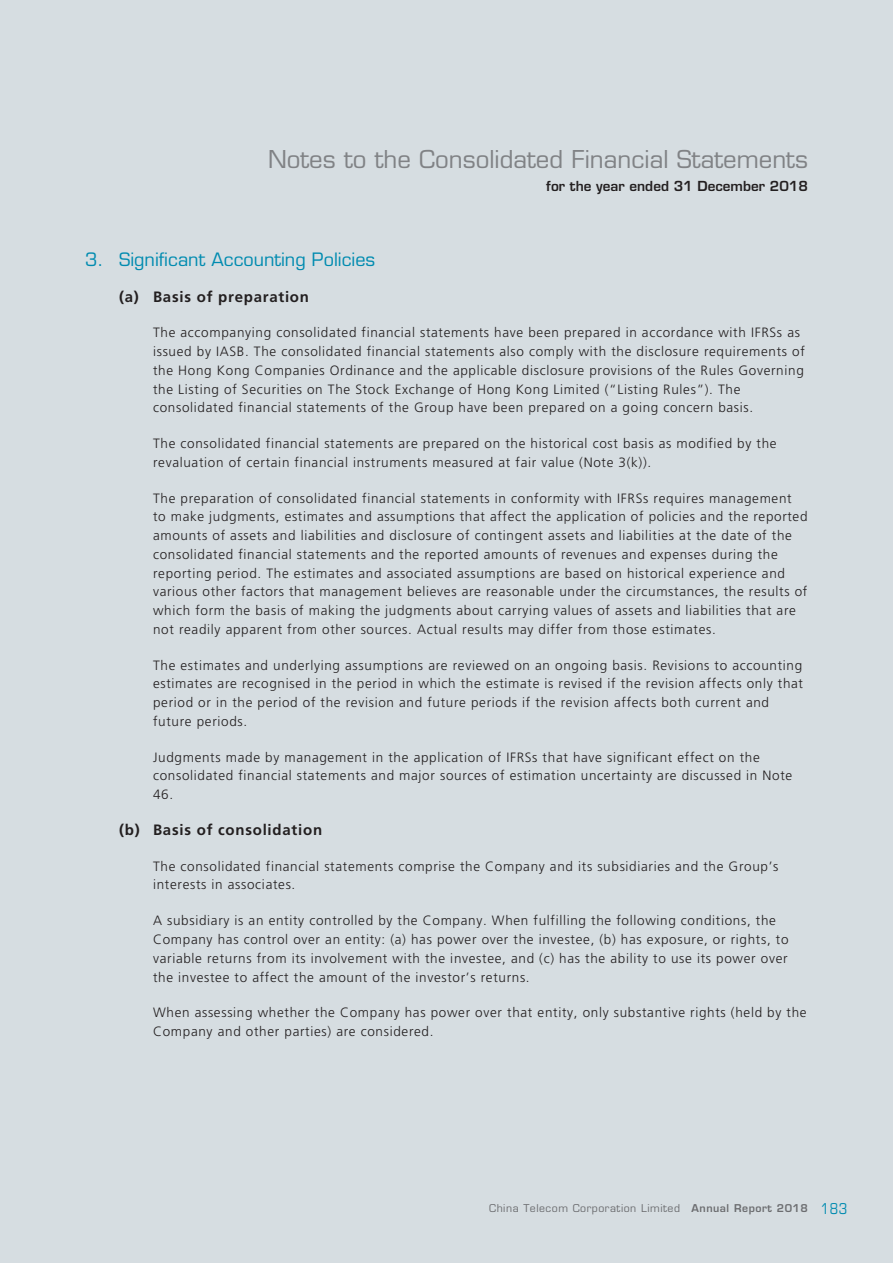
<style>
.page{position:relative;width:893px;height:1263px;background:#d6dde1}
.page>*{position:absolute;margin:0;border:0;box-sizing:border-box;transform-origin:0 0}
.t1{font:24px "Eurostile LT Std";color:#808285}
._01_H1{font:18px "Eurostile LT Std";color:#008bb0}
._02_H2{font:700 15px "Frutiger LT Std";letter-spacing:.05em;color:#231f20}
._00_txt{font:300 13.5px/18.8px "Frutiger LT Std";letter-spacing:.05em;color:#231f20}
.t2{font:600 13.5px "Eurostile LT Std";color:#231f20}
.t3{font:10.5px "Eurostile LT Std";letter-spacing:.05em;color:#6c6d70}
.s1{font-weight:600}
.s2{font-stretch:condensed;font-size:15px;color:#008bb0}
</style>
<div class="page">
<h1 class="t1" style="left:268px;top:144px;width:541px">Notes to the Consolidated Financial Statements</h1>
<p class="t2" style="left:546px;top:178px;width:263px">for the year ended 31 December 2018</p>
<p class="_01_H1" style="left:85px;top:248px;width:292px">3. Significant Accounting Policies</p>
<p class="_02_H2" style="left:119px;top:288px;width:191px">(a) Basis of preparation</p>
<p class="_00_txt" style="left:153px;top:323px;width:653px">The accompanying consolidated financial statements have been prepared in accordance with IFRSs as issued by IASB. The consolidated financial statements also comply with the disclosure requirements of the Hong Kong Companies Ordinance and the applicable disclosure provisions of the Rules Governing the Listing of Securities on The Stock Exchange of Hong Kong Limited (“Listing Rules”). The consolidated financial statements of the Group have been prepared on a going concern basis.</p>
<p class="_00_txt" style="left:153px;top:434px;width:625px">The consolidated financial statements are prepared on the historical cost basis as modified by the revaluation of certain financial instruments measured at fair value (Note 3(k)).</p>
<p class="_00_txt" style="left:153px;top:489px;width:656px">The preparation of consolidated financial statements in conformity with IFRSs requires management to make judgments, estimates and assumptions that affect the application of policies and the reported amounts of assets and liabilities and disclosure of contingent assets and liabilities at the date of the consolidated financial statements and the reported amounts of revenues and expenses during the reporting period. The estimates and associated assumptions are based on historical experience and various other factors that management believes are reasonable under the circumstances, the results of which form the basis of making the judgments about carrying values of assets and liabilities that are not readily apparent from other sources. Actual results may differ from those estimates.</p>
<p class="_00_txt" style="left:153px;top:656px;width:651px">The estimates and underlying assumptions are reviewed on an ongoing basis. Revisions to accounting estimates are recognised in the period in which the estimate is revised if the revision affects only that period or in the period of the revision and future periods if the revision affects both current and future periods.</p>
<p class="_00_txt" style="left:153px;top:748px;width:641px">Judgments made by management in the application of IFRSs that have significant effect on the consolidated financial statements and major sources of estimation uncertainty are discussed in Note<br>46.</p>
<p class="_02_H2" style="left:119px;top:821px;width:205px">(b) Basis of consolidation</p>
<p class="_00_txt" style="left:153px;top:857px;width:627px">The consolidated financial statements comprise the Company and its subsidiaries and the Group’s interests in associates.</p>
<p class="_00_txt" style="left:153px;top:911px;width:637px">A subsidiary is an entity controlled by the Company. When fulfilling the following conditions, the Company has control over an entity: (a) has power over the investee, (b) has exposure, or rights, to variable returns from its involvement with the investee, and (c) has the ability to use its power over the investee to affect the amount of the investor’s returns.</p>
<p class="_00_txt" style="left:153px;top:1003px;width:655px">When assessing whether the Company has power over that entity, only substantive rights (held by the<br>Company and other parties) are considered.</p>
<p class="t3" style="left:489px;top:1202px;width:360px">China Telecom Corporation Limited <span class="s1">Annual Report 2018</span> <span class="s2">183</span></p>
</div>
